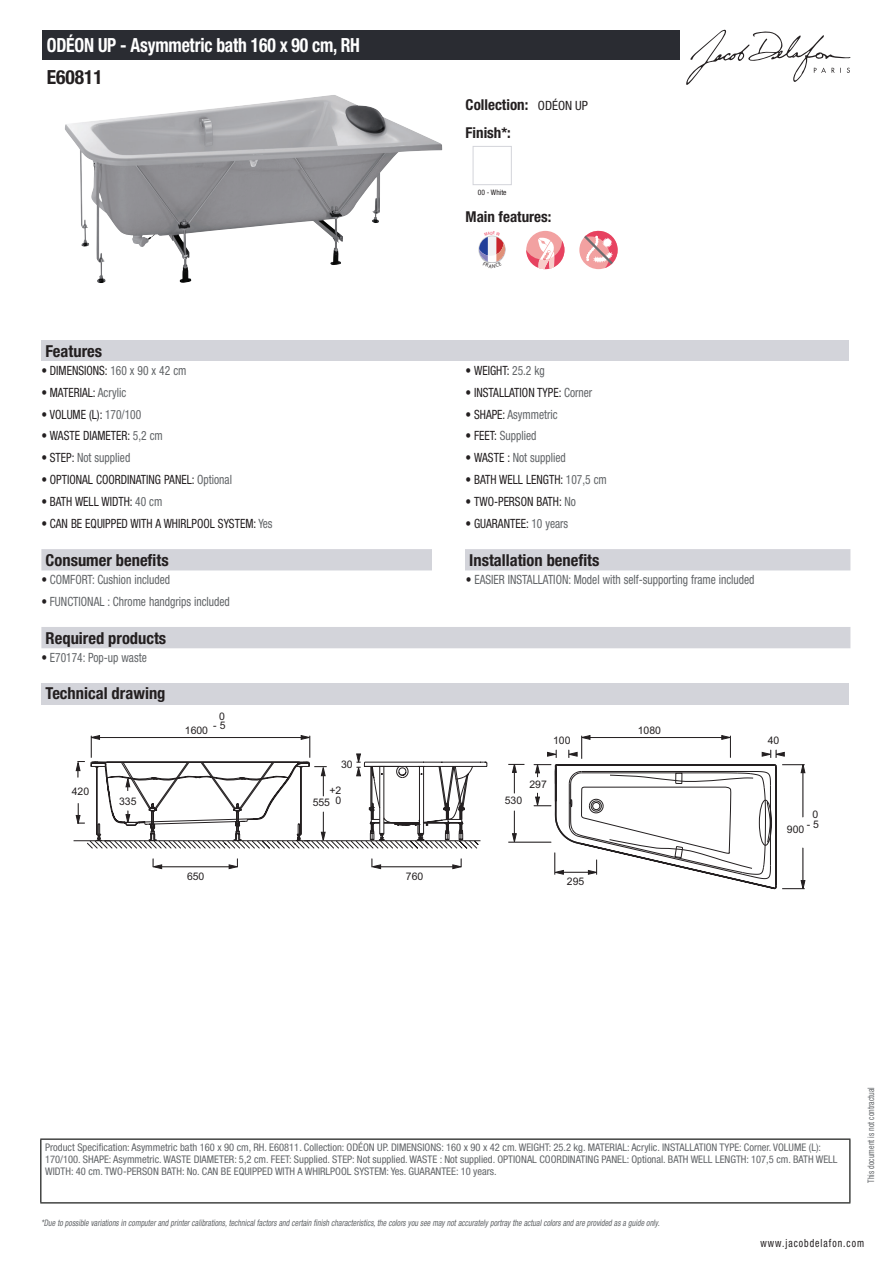
<style>
.page{position:relative;width:893px;height:1263px;background:#fff}
.page>*{position:absolute;margin:0;border:0;box-sizing:border-box;transform-origin:0 0}
.t1{font:700 condensed 19.5px "Helvetica Neue LT Std";letter-spacing:-.01em;color:#fff;scale:.9 1}
.t2{font:700 condensed 19.5px "Helvetica Neue LT Std";color:#231f20}
.t3{font:700 condensed 16.5px "Helvetica Neue LT Std";color:#231f20}
.t4{font:700 condensed 15px/27.8px "Helvetica Neue LT Std";color:#231f20}
.t5{font:condensed 12.75px "Helvetica Neue LT Std";color:#231f20;scale:.9 1}
.t6{font:condensed 12.75px "Helvetica Neue LT Std";color:#626568;scale:.9 1}
.t7{font:condensed 11.25px "Helvetica Neue LT Std";letter-spacing:.1em;color:#231f20;scale:.87 1}
.t8{font:condensed 10.5px/12px "Helvetica Neue LT Std";color:#626568}
.t9{font:10.5px/9.6px "Arial";color:#231f20;text-align:center}
.t10{font:italic condensed 9px "Helvetica Neue LT Std";color:#626568;scale:.87 1}
.t11{font:condensed 9px "Helvetica Neue LT Std";color:#626568;scale:.87 1}
.t12{font:condensed 7.5px "Helvetica Neue LT Std";color:#231f20}
.s1{font-weight:400;font-size:12.75px}
.s2{color:#626568}
.s3{color:#231f20}
</style>
<div class="page">
<svg style="left:686px;top:30px;width:164px;height:55px"></svg>
<img style="left:65px;top:95px;width:267px;height:188px">
<div style="left:473px;top:146px;width:39px;height:39px;border:1px solid #d3d4da"></div>
<div style="left:526px;top:231px;width:38px;height:38px;background:#f2a1a1;border-radius:50%"></div>
<svg style="left:526px;top:238px;width:38px;height:31px"></svg>
<div style="left:579px;top:231px;width:39px;height:38px;background:#f2a1a1;border-radius:50%"></div>
<svg style="left:584px;top:231px;width:34px;height:37px"></svg>
<div style="left:41px;top:340px;width:808px;height:21px;background:#d3d4da"></div>
<div style="left:41px;top:549px;width:809px;height:21px;background:#d3d4da"></div>
<div style="left:432px;top:549px;width:33px;height:21px;background:#fff"></div>
<div style="left:41px;top:627px;width:809px;height:21px;background:#d3d4da"></div>
<div style="left:41px;top:683px;width:808px;height:21px;background:#d3d4da"></div>
<hr style="left:508px;top:842px;width:43px;height:1px;background:#231f20">
<svg style="left:511px;top:811px;width:6px;height:32px"></svg>
<svg style="left:508px;top:763px;width:16px;height:30px"></svg>
<hr style="left:155px;top:866px;width:77px;height:1px;background:#231f20">
<svg style="left:152px;top:858px;width:11px;height:12px"></svg>
<svg style="left:228px;top:858px;width:10px;height:12px"></svg>
<hr style="left:374px;top:866px;width:81px;height:1px;background:#231f20">
<svg style="left:371px;top:858px;width:11px;height:12px"></svg>
<svg style="left:452px;top:858px;width:10px;height:12px"></svg>
<hr style="left:74px;top:840px;width:406px;height:1px;background:#231f20">
<svg style="left:534px;top:735px;width:272px;height:154px"></svg>
<svg style="left:75px;top:735px;width:412px;height:114px"></svg>
<div style="left:43px;top:30px;width:637px;height:30px;background:#2a2c32"></div>
<hr style="left:40px;top:1138px;width:810px;height:2px;background:#040503">
<hr style="left:40px;top:1140px;width:1px;height:62px;background:#040503">
<hr style="left:849px;top:1140px;width:1px;height:62px;background:#040503">
<hr style="left:40px;top:1202px;width:810px;height:1px;background:#040503">
<svg style="left:479px;top:235px;width:26px;height:28px"></svg>
<h1 class="t1" style="left:47px;top:33px;width:350px">ODÉON UP - Asymmetric bath 160 x 90 cm, RH</h1>
<h1 class="t2" style="left:47px;top:65px;width:58px">E60811</h1>
<h3 class="t4" style="left:466px;top:90px;width:124px">Collection: <span class="s1">ODÉON UP<br></span>Finish*:</h3>
<p class="t12" style="left:478px;top:188px;width:30px">00 - White</p>
<h3 class="t4" style="left:466px;top:203px;width:87px">Main features:</h3>
<h2 class="t3" style="left:46px;top:341px;width:58px">Features</h2>
<p class="t5" style="left:41px;top:363px;width:163px">• DIMENSIONS: <span class="s2">160 x 90 x 42 cm</span></p>
<p class="t5" style="left:466px;top:363px;width:90px">• WEIGHT: <span class="s2">25.2 kg</span></p>
<p class="t5" style="left:41px;top:385px;width:96px">• MATERIAL: <span class="s2">Acrylic</span></p>
<p class="t5" style="left:466px;top:385px;width:142px">• INSTALLATION TYPE: <span class="s2">Corner</span></p>
<p class="t5" style="left:41px;top:407px;width:112px">• VOLUME (L): <span class="s2">170/100</span></p>
<p class="t6" style="left:466px;top:407px;width:104px"><span class="s3">• SHAPE:</span> Asymmetric</p>
<p class="t5" style="left:41px;top:428px;width:136px">• WASTE DIAMETER: <span class="s2">5,2 cm</span></p>
<p class="t6" style="left:466px;top:428px;width:80px"><span class="s3">• FEET:</span> Supplied</p>
<p class="t6" style="left:41px;top:450px;width:100px"><span class="s3">• STEP:</span> Not supplied</p>
<p class="t6" style="left:466px;top:450px;width:113px"><span class="s3">• WASTE :</span> Not supplied</p>
<p class="t5" style="left:41px;top:472px;width:213px">• OPTIONAL COORDINATING PANEL: <span class="s2">Optional</span></p>
<p class="t5" style="left:466px;top:472px;width:158px">• BATH WELL LENGTH: <span class="s2">107,5 cm</span></p>
<p class="t5" style="left:41px;top:494px;width:136px">• BATH WELL WIDTH: <span class="s2">40 cm</span></p>
<p class="t5" style="left:466px;top:494px;width:124px">• TWO-PERSON BATH: <span class="s2">No</span></p>
<p class="t5" style="left:41px;top:516px;width:258px">• CAN BE EQUIPPED WITH A WHIRLPOOL SYSTEM: <span class="s2">Yes</span></p>
<p class="t5" style="left:466px;top:516px;width:116px">• GUARANTEE: <span class="s2">10 years</span></p>
<h2 class="t3" style="left:46px;top:550px;width:125px">Consumer benefits</h2>
<h2 class="t3" style="left:469px;top:550px;width:132px">Installation benefits</h2>
<p class="t6" style="left:41px;top:572px;width:144px"><span class="s3">•</span> COMFORT: Cushion included</p>
<p class="t6" style="left:466px;top:572px;width:322px"><span class="s3">•</span> EASIER INSTALLATION: Model with self-supporting frame included</p>
<p class="t6" style="left:41px;top:594px;width:211px"><span class="s3">•</span> FUNCTIONAL : Chrome handgrips included</p>
<h2 class="t3" style="left:46px;top:628px;width:122px">Required products</h2>
<p class="t6" style="left:41px;top:650px;width:119px"><span class="s3">•</span> E70174: Pop-up waste</p>
<h2 class="t3" style="left:46px;top:684px;width:121px">Technical drawing</h2>
<p class="t9" style="left:72px;top:787px;width:19px">420</p>
<p class="t9" style="left:119px;top:796px;width:19px">335</p>
<p class="t9" style="left:219px;top:711px;width:7px">0</p>
<p class="t9" style="left:213px;top:720px;width:14px">- 5</p>
<p class="t9" style="left:185px;top:725px;width:25px">1600</p>
<p class="t9" style="left:341px;top:759px;width:13px">30</p>
<p class="t9" style="left:329px;top:785px;width:13px">+2<br>0</p>
<p class="t9" style="left:313px;top:797px;width:19px">555</p>
<p class="t9" style="left:505px;top:795px;width:19px">530</p>
<p class="t9" style="left:638px;top:725px;width:25px">1080</p>
<p class="t9" style="left:553px;top:735px;width:19px">100</p>
<p class="t9" style="left:768px;top:735px;width:13px">40</p>
<p class="t9" style="left:529px;top:780px;width:19px">297</p>
<p class="t9" style="left:812px;top:809px;width:7px">0</p>
<p class="t9" style="left:807px;top:819px;width:14px">- 5</p>
<p class="t9" style="left:787px;top:824px;width:19px">900</p>
<p class="t9" style="left:187px;top:871px;width:19px">650</p>
<p class="t9" style="left:406px;top:871px;width:19px">760</p>
<p class="t9" style="left:567px;top:877px;width:19px">295</p>
<p class="t8" style="left:45px;top:1141px;width:794px">Product Specification: Asymmetric bath 160 x 90 cm, RH. E60811. Collection: ODÉON UP. DIMENSIONS: 160 x 90 x 42 cm. WEIGHT: 25.2 kg. MATERIAL: Acrylic. INSTALLATION TYPE: Corner. VOLUME (L):<br>170/100. SHAPE: Asymmetric. WASTE DIAMETER: 5,2 cm. FEET: Supplied. STEP: Not supplied. WASTE : Not supplied. OPTIONAL COORDINATING PANEL: Optional. BATH WELL LENGTH: 107,5 cm. BATH WELL<br>WIDTH: 40 cm. TWO-PERSON BATH: No. CAN BE EQUIPPED WITH A WHIRLPOOL SYSTEM: Yes. GUARANTEE: 10 years.</p>
<p class="t10" style="left:41px;top:1217px;width:714px">*Due to possible variationsin computerand printercalibrations,technicalfactorsand certain finish characteristics,the colorsyou see maynotaccuratelyportraythe actualcolorsand are provided asa guide only.</p>
<p class="t11" style="left:866px;top:1183px;width:111px;rotate:-90deg">This document is not contractual</p>
<p class="t7" style="left:760px;top:1237px;width:121px">www.jacobdelafon.com</p>
</div>
